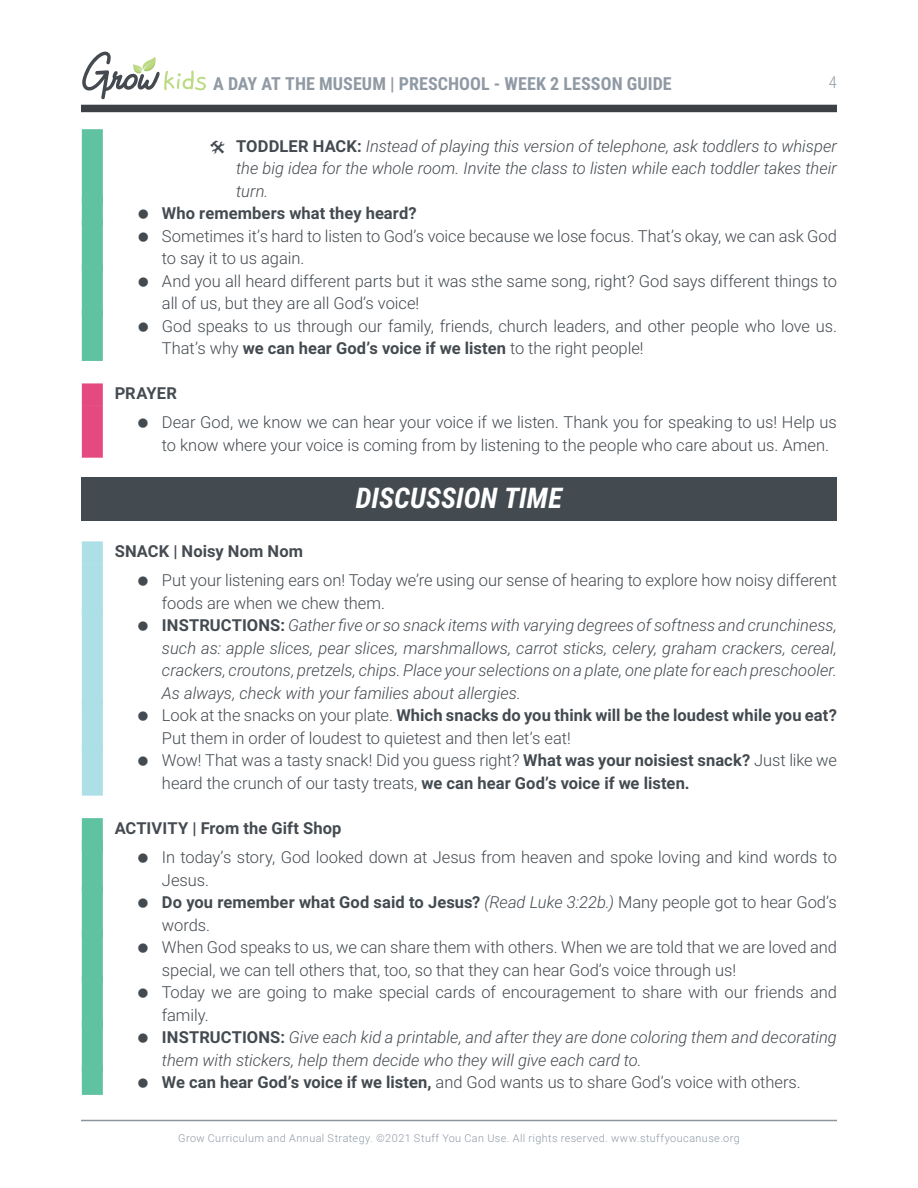
<style>
.page{position:relative;width:918px;height:1188px;background:#fff}
.page>*{position:absolute;margin:0;border:0;box-sizing:border-box;transform-origin:0 0}
.t1{font:italic 700 28.5px "Roboto Condensed";color:#fff}
.t2{font:700 18px "Roboto Condensed";letter-spacing:.005em;color:#909aa4}
.t3{font:300 16.5px/22.5px "Roboto";letter-spacing:-.005em;color:#434a50}
.t4{font:italic 300 16.5px/22.5px "Roboto";color:#434a50;text-align:justify}
.t5{font:700 16.5px "Roboto";letter-spacing:.005em;color:#454b51}
.t6{font:700 16.5px "Roboto";letter-spacing:.005em;color:#434a50}
.t7{font:300 16.5px "Roboto Condensed";color:#909aa4}
.t8{font:300 10.8px "Roboto";letter-spacing:.04em;color:#8f99a6}
.s1{font-weight:700;font-style:normal}
.s2{font-weight:700}
.s3{font-style:normal}
.s4{font-style:italic}
</style>
<div class="page">
<hr style="left:81px;top:1120px;width:756px;height:1px;background:#8d949e">
<svg style="left:82px;top:51px;width:124px;height:49px"></svg>
<div style="left:81px;top:105px;width:756px;height:7px;background:#3d4146"></div>
<div style="left:82px;top:129px;width:21px;height:74px;background:#5fc2a0"></div>
<div style="left:82px;top:197px;width:21px;height:29px;background:#5fc2a0"></div>
<div style="left:82px;top:219px;width:21px;height:52px;background:#5fc2a0"></div>
<div style="left:82px;top:264px;width:21px;height:52px;background:#5fc2a0"></div>
<div style="left:82px;top:309px;width:21px;height:52px;background:#5fc2a0"></div>
<div style="left:82px;top:383px;width:21px;height:23px;background:#e44a7f"></div>
<div style="left:82px;top:406px;width:21px;height:52px;background:#e44a7f"></div>
<div style="left:81px;top:477px;width:756px;height:43px;background:#434a50"></div>
<div style="left:82px;top:541px;width:21px;height:23px;background:#addfe7"></div>
<div style="left:82px;top:564px;width:21px;height:52px;background:#addfe7"></div>
<div style="left:82px;top:609px;width:21px;height:97px;background:#addfe7"></div>
<div style="left:82px;top:699px;width:21px;height:52px;background:#addfe7"></div>
<div style="left:82px;top:744px;width:21px;height:52px;background:#addfe7"></div>
<div style="left:82px;top:818px;width:21px;height:34px;background:#5fc2a0"></div>
<div style="left:82px;top:841px;width:21px;height:51px;background:#5fc2a0"></div>
<div style="left:82px;top:886px;width:21px;height:51px;background:#5fc2a0"></div>
<div style="left:82px;top:931px;width:21px;height:51px;background:#5fc2a0"></div>
<div style="left:82px;top:976px;width:21px;height:51px;background:#5fc2a0"></div>
<div style="left:82px;top:1021px;width:21px;height:51px;background:#5fc2a0"></div>
<div style="left:82px;top:1066px;width:21px;height:29px;background:#5fc2a0"></div>
<p class="t2" style="left:213px;top:71px;width:460px">A DAY AT THE MUSEUM | PRESCHOOL - WEEK 2 LESSON GUIDE</p>
<p class="t7" style="left:829px;top:71px;width:10px">4</p>
<p class="t4" style="left:236px;top:134px;width:602px"><span class="s1">TODDLER HACK:</span> Instead of playing this version of telephone, ask toddlers to whisper the big idea for the whole room. Invite the class to listen while each toddler takes their turn.</p>
<p class="t6" style="left:162px;top:202px;width:256px">Who remembers what they heard?</p>
<p class="t3" style="left:162px;top:224px;width:677px">Sometimes it’s hard to listen to God’s voice because we lose focus. That’s okay, we can ask God to say it to us again.<br>And you all heard different parts but it was sthe same song, right? God says different things to all of us, but they are all God’s voice!<br>God speaks to us through our family, friends, church leaders, and other people who love us.<br>That’s why <span class="s2">we can hear God’s voice if we listen</span> to the right people!</p>
<p class="t5" style="left:115px;top:382px;width:64px">PRAYER</p>
<p class="t3" style="left:162px;top:411px;width:676px">Dear God, we know we can hear your voice if we listen. Thank you for speaking to us! Help us to know where your voice is coming from by listening to the people who care about us. Amen.</p>
<h1 class="t1" style="left:356px;top:478px;width:208px">DISCUSSION TIME</h1>
<p class="t5" style="left:115px;top:540px;width:190px">SNACK | Noisy Nom Nom</p>
<p class="t4" style="left:162px;top:569px;width:677px;text-align:left"><span class="s3">Put your listening ears on! Today we’re using our sense of hearing to explore how noisy different foods are when we chew them.<br></span><span class="s1">INSTRUCTIONS:</span> Gather five or so snack items with varying degrees of softness and crunchiness, such as: apple slices, pear slices, marshmallows, carrot sticks, celery, graham crackers, cereal, crackers, croutons, pretzels, chips. Place your selections on a plate, one plate for each preschooler.<br>As always, check with your families about allergies.<br><span class="s3">Look at the snacks on your plate.</span> <span class="s1">Which snacks do you think will be the loudest while you eat?<br></span><span class="s3">Put them in order of loudest to quietest and then let’s eat!<br>Wow! That was a tasty snack! Did you guess right?</span> <span class="s1">What was your noisiest snack?</span> <span class="s3">Just like we heard the crunch of our tasty treats,</span> <span class="s1">we can hear God’s voice if we listen.</span></p>
<p class="t5" style="left:115px;top:817px;width:228px">ACTIVITY | From the Gift Shop</p>
<p class="t3" style="left:162px;top:845px;width:677px">In today’s story, God looked down at Jesus from heaven and spoke loving and kind words to Jesus.<br><span class="s2">Do you remember what God said to Jesus?</span> <span class="s4">(Read Luke 3:22b.)</span> Many people got to hear God’s words.<br>When God speaks to us, we can share them with others. When we are told that we are loved and special, we can tell others that, too, so that they can hear God’s voice through us!<br>Today we are going to make special cards of encouragement to share with our friends and family.<br><span class="s2">INSTRUCTIONS:</span> <span class="s4">Give each kid a printable, and after they are done coloring them and decorating them with stickers, help them decide who they will give each card to.<br></span><span class="s2">We can hear God’s voice if we listen,</span> and God wants us to share God’s voice with others.</p>
<p class="t8" style="left:178px;top:1131px;width:563px">Grow Curriculum and Annual Strategy. ©2021 Stuff You Can Use. All rights reserved. www.stuffyoucanuse.org</p>
</div>
